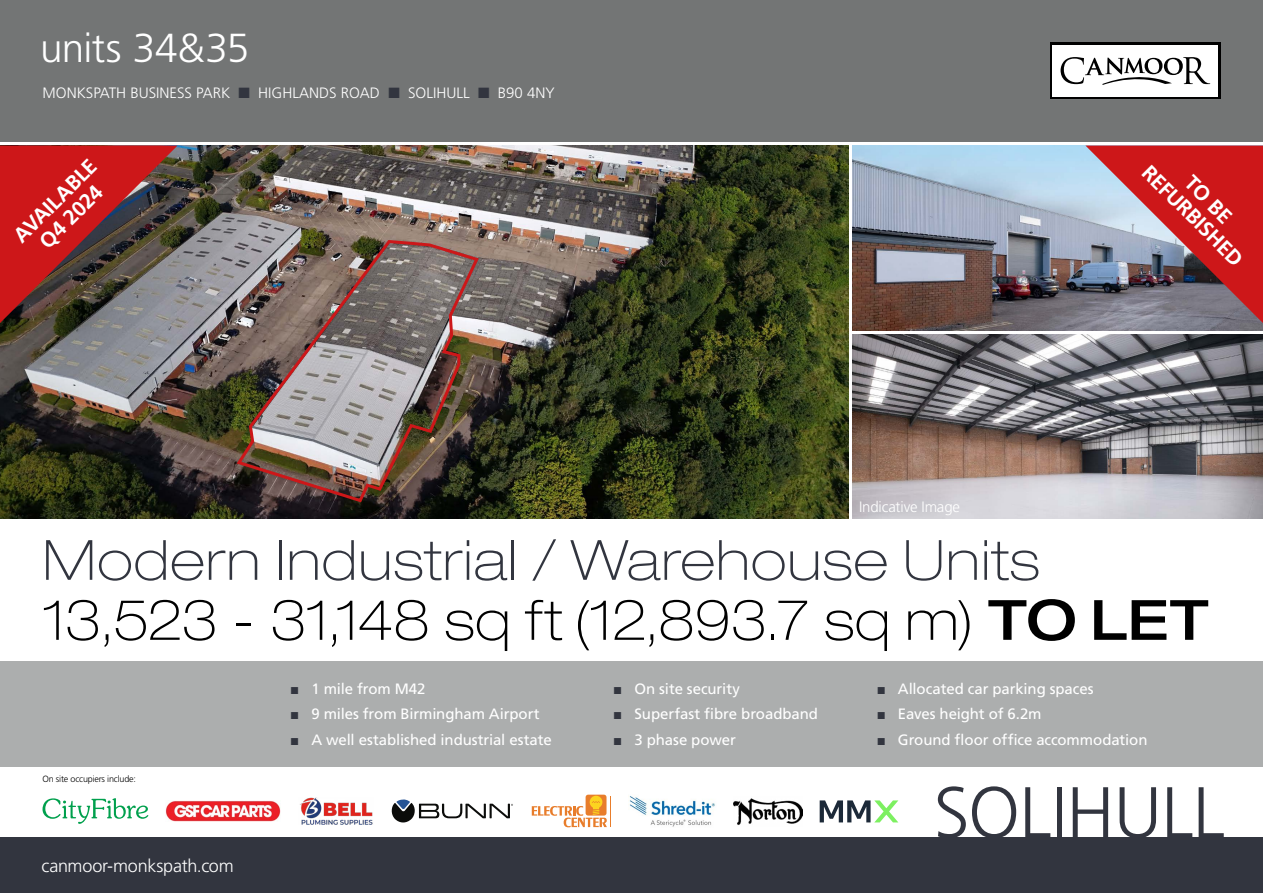
<style>
.page{position:relative;width:1263px;height:893px;background:#fff}
.page>*{position:absolute;margin:0;border:0;box-sizing:border-box;transform-origin:0 0}
.t1{font:300 72px "Frutiger LT Std";letter-spacing:-.01em;color:#32353f}
.t2{font:100 expanded 55.5px/60px "Helvetica Neue LT Pro";letter-spacing:.02em;color:#32353f}
.t3{font:300 40.5px "Frutiger LT Std";letter-spacing:-.015em;color:#fff}
.t4{font:700 21px/22.5px "Frutiger LT Std";color:#fff;text-align:center}
.t5{font:300 18px "Frutiger LT Std";letter-spacing:-.015em;color:#fff}
.t6{font:15px "Frutiger LT Std";letter-spacing:-.005em;color:#fff}
.t7{font:300 15px "Frutiger LT Std";color:#fff}
.t8{font:300 9px "Frutiger LT Std";letter-spacing:-.02em;color:#000}
.s1{color:#32353f}
.s2{color:#000}
.s3{font-weight:500;color:#000}
.s4{font-family:"Arial";color:#32353f}
</style>
<div class="page">
<img style="left:852px;top:146px;width:411px;height:184px">
<img style="left:0;top:146px;width:848px;height:373px">
<div style="left:0;top:0;width:1263px;height:141px;background:#737575"></div>
<div style="left:0;top:838px;width:1263px;height:55px;background:#32353f"></div>
<div style="left:0;top:661px;width:1263px;height:105px;background:#acaeae"></div>
<div style="left:1050px;top:43px;width:170px;height:56px;background:#000"></div>
<div style="left:1052px;top:45px;width:166px;height:52px;background:#fff"></div>
<svg style="left:1060px;top:57px;width:150px;height:28px"></svg>
<img style="left:852px;top:334px;width:411px;height:185px">
<svg style="left:0;top:146px;width:178px;height:177px;background:#903432"></svg>
<svg style="left:1085px;top:146px;width:178px;height:177px;background:#ab555d"></svg>
<svg style="left:43px;top:798px;width:105px;height:26px"></svg>
<svg style="left:391px;top:799px;width:122px;height:24px"></svg>
<img style="left:166px;top:801px;width:115px;height:20px">
<img style="left:300px;top:797px;width:73px;height:28px">
<hr style="left:611px;top:796px;width:1px;height:31px;background:#e87d2b">
<div style="left:586px;top:795px;width:20px;height:21px;background:#e87d2b;border-radius:3px"></div>
<svg style="left:532px;top:796px;width:75px;height:31px"></svg>
<img style="left:629px;top:796px;width:87px;height:31px">
<img style="left:733px;top:798px;width:69px;height:27px">
<svg style="left:820px;top:800px;width:78px;height:22px"></svg>
<img style="left:234px;top:237px;width:247px;height:267px">
<h3 class="t3" style="left:40px;top:26px;width:210px">units 34&amp;35</h3>
<p class="t7" style="left:43px;top:85px;width:513px">MONKSPATH BUSINESS PARK <span class="s1">■</span> HIGHLANDS ROAD <span class="s1">■</span> SOLIHULL <span class="s1">■</span> B90 4NY</p>
<h3 class="t4" style="left:9px;top:231px;width:109px;rotate:-45deg">AVAILABLE<br>Q4 2024</h3>
<h3 class="t4" style="left:1169px;top:145px;width:134px;rotate:45deg">TO BE<br>REFURBISHED</h3>
<p class="t7" style="left:859px;top:498px;width:103px">Indicative Image</p>
<h2 class="t2" style="left:43px;top:529px;width:1167px">Modern Industrial / Warehouse Units<br><span class="s2">13,523 - 31,148 sq ft (12,893.7 sq m)</span> <span class="s3">TO LET</span></h2>
<p class="t6" style="left:290px;top:680px;width:137px"><span class="s4">■</span> 1 mile from M42</p>
<p class="t6" style="left:290px;top:705px;width:251px"><span class="s4">■</span> 9 miles from Birmingham Airport</p>
<p class="t6" style="left:290px;top:731px;width:263px"><span class="s4">■</span> A well established industrial estate</p>
<p class="t6" style="left:877px;top:680px;width:218px"><span class="s4">■</span> Allocated car parking spaces</p>
<p class="t6" style="left:877px;top:705px;width:166px"><span class="s4">■</span> Eaves height of 6.2m</p>
<p class="t6" style="left:877px;top:731px;width:272px"><span class="s4">■</span> Ground floor office accommodation</p>
<p class="t6" style="left:613px;top:680px;width:128px"><span class="s4">■</span> On site security</p>
<p class="t6" style="left:613px;top:705px;width:206px"><span class="s4">■</span> Superfast fibre broadband</p>
<p class="t6" style="left:613px;top:731px;width:124px"><span class="s4">■</span> 3 phase power</p>
<p class="t8" style="left:43px;top:774px;width:95px">On site occupiers include:</p>
<p class="t5" style="left:41px;top:855px;width:194px">canmoor-monkspath.com</p>
<h1 class="t1" style="left:934px;top:772px;width:293px">SOLIHULL</h1>
</div>
